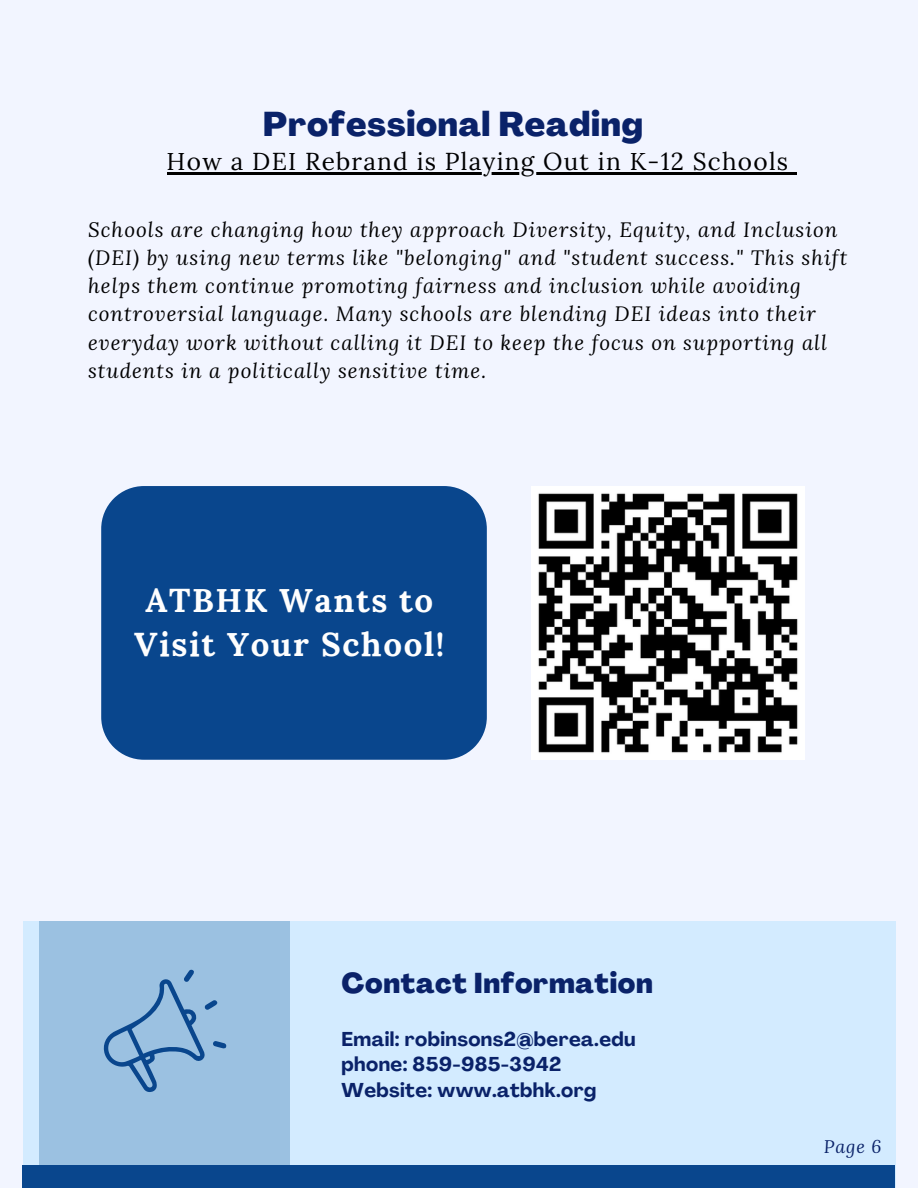
<style>
.page{position:relative;width:918px;height:1188px;background:#f2f5ff}
.page>*{position:absolute;margin:0;border:0;box-sizing:border-box;transform-origin:0 0}
.t1{font:800 33.9px "Agrandir";letter-spacing:.02em;color:#0a2269}
.t2{font:700 33px/43.8px "Lora";letter-spacing:.05em;color:#fefefe;text-align:center}
.t3{font:800 28.2px "Agrandir";letter-spacing:.02em;color:#0a2269}
.t4{font:24.45px "Lora";letter-spacing:.05em;color:#000}
.t5{font:italic 20.55px/28.2px "Lora";letter-spacing:.05em;color:#000}
.t6{font:700 19.8px/25.3px "Agrandir";letter-spacing:.02em;color:#0a2269}
.t7{font:italic 18px "Lora";color:#0a2269}
</style>
<div class="page">
<div style="left:23px;top:922px;width:872px;height:266px;background:#d3ebff"></div>
<div style="left:39px;top:922px;width:250px;height:249px;background:#9bc1e1"></div>
<div style="left:23px;top:1165px;width:872px;height:23px;background:#09468d"></div>
<svg style="left:103px;top:970px;width:123px;height:122px"></svg>
<img style="left:532px;top:486px;width:273px;height:273px">
<div style="left:101px;top:486px;width:386px;height:274px;background:#09468d"></div>
<hr style="left:167px;top:172px;width:622px;height:3px;background:#000">
<svg style="left:789px;top:172px;width:8px;height:3px"></svg>
<h5 class="t1" style="left:263px;top:110px;width:381px">Professional Reading</h5>
<p class="t4" style="left:167px;top:145px;width:623px">How a DEI Rebrand is Playing Out in K-12 Schools</p>
<h2 class="t5" style="left:88px;top:215px;width:761px">Schools are changing how they approach Diversity, Equity, and Inclusion (DEI) by using new terms like "belonging" and "student success." This shift helps them continue promoting fairness and inclusion while avoiding controversial language. Many schools are blending DEI ideas into their everyday work without calling it DEI to keep the focus on supporting all students in a politically sensitive time.</h2>
<p class="t2" style="left:134px;top:578px;width:312px">ATBHK Wants to<br>Visit Your School!</p>
<h1 class="t3" style="left:342px;top:972px;width:313px">Contact Information</h1>
<h3 class="t6" style="left:342px;top:1028px;width:296px">Email: robinsons2@berea.edu phone: 859-985-3942<br>Website: www.atbhk.org</h3>
<h1 class="t7" style="left:824px;top:1135px;width:59px">Page 6</h1>
</div>
